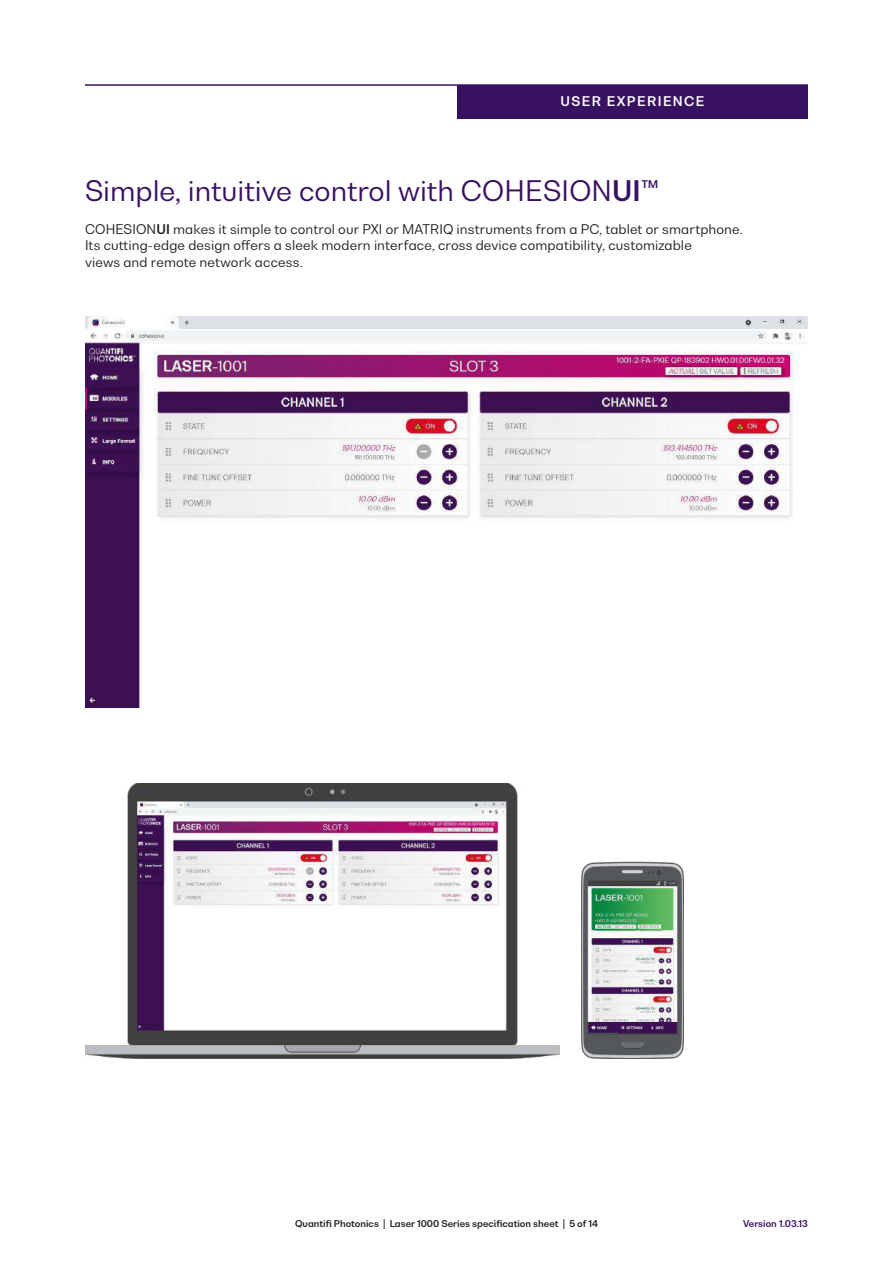
<style>
.page{position:relative;width:893px;height:1263px;background:#fff}
.page>*{position:absolute;margin:0;border:0;box-sizing:border-box;transform-origin:0 0}
.t1{font:27px "Bw Nista Geometric";color:#391161}
.t2{font:12.75px/16.5px "Bw Nista Geometric";letter-spacing:.01em;color:#241f1f}
.t3{font:700 12.75px "Bw Nista Geometric";letter-spacing:.11em;color:#fff}
.t4{font:700 9px "Bw Nista Geometric";color:#241f1f}
.t5{font:700 9px "Bw Nista Geometric";color:#391161}
.s1{font-weight:700}
</style>
<div class="page">
<div style="left:457px;top:85px;width:351px;height:33px;background:#391161"></div>
<hr style="left:85px;top:84px;width:723px;height:2px;background:#391161">
<img style="left:85px;top:316px;width:723px;height:392px">
<img style="left:581px;top:861px;width:103px;height:198px">
<img style="left:85px;top:783px;width:475px;height:276px">
<p class="t3" style="left:561px;top:93px;width:145px">USER EXPERIENCE</p>
<h1 class="t1" style="left:85px;top:172px;width:576px">Simple, intuitive control with COHESION<span class="s1">UI</span>™</h1>
<p class="t2" style="left:85px;top:220px;width:659px">COHESION<span class="s1">UI</span> makes it simple to control our PXI or MATRIQ instruments from a PC, tablet or smartphone.<br>Its cutting-edge design offers a sleek modern interface, cross device compatibility, customizable<br>views and remote network access.</p>
<p class="t4" style="left:295px;top:1218px;width:304px">Quantifi Photonics | Laser 1000 Series specification sheet | 5 of 14</p>
<p class="t5" style="left:743px;top:1218px;width:66px">Version 1.03.13</p>
</div>
